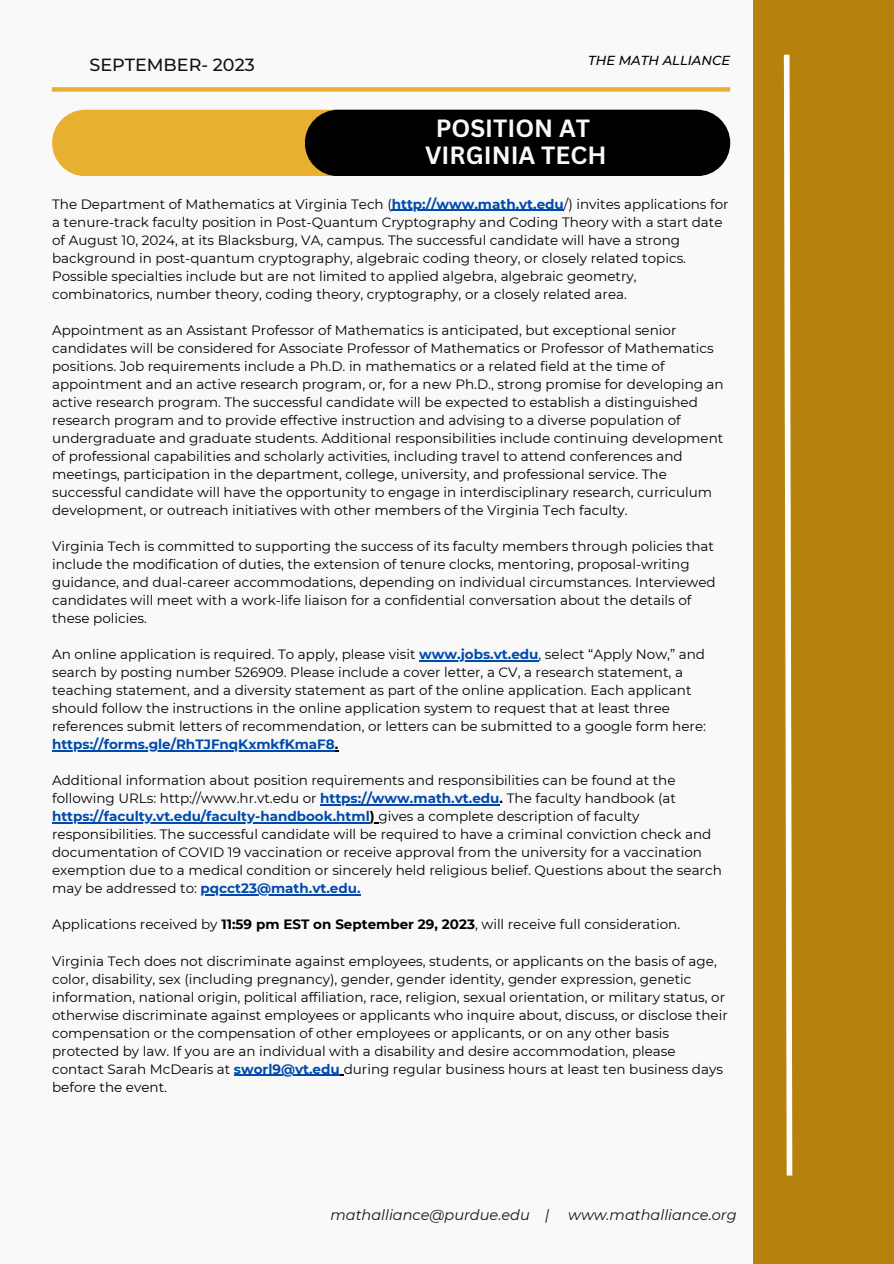
<style>
.page{position:relative;width:894px;height:1264px;background:#fff}
.page>*{position:absolute;margin:0;border:0;box-sizing:border-box;transform-origin:0 0}
.t1{font:700 24.3px "Canva Sans";color:#f9f9f9}
.t2{font:500 17.55px "Montserrat";color:#121212}
.t3{font:italic 14.55px "Montserrat";color:#171310}
.t4{font:13.5px/18px "Montserrat";color:#000}
.t5{font:italic 500 13.05px "Montserrat";color:#000}
.s1{font-weight:700;color:#004aad}
.s2{font-weight:700}
</style>
<div class="page">
<div style="left:0;top:0;width:893px;height:1263px;background:#f9f9f9"></div>
<div style="left:52px;top:87px;width:678px;height:5px;background:#e8b031"></div>
<div style="left:753px;top:1px;width:140px;height:1262px;background:#b6820b"></div>
<svg style="left:783px;top:54px;width:10px;height:1122px"></svg>
<div style="left:52px;top:110px;width:675px;height:66px;background:#e8b031;border-radius:33px"></div>
<div style="left:305px;top:110px;width:425px;height:66px;background:#000;border-radius:33px"></div>
<hr style="left:391px;top:210px;width:172px;height:1px;background:#004aad">
<hr style="left:419px;top:660px;width:119px;height:1px;background:#004aad">
<hr style="left:52px;top:750px;width:283px;height:1px;background:#004aad">
<hr style="left:320px;top:804px;width:179px;height:1px;background:#004aad">
<hr style="left:52px;top:822px;width:317px;height:1px;background:#004aad">
<hr style="left:200px;top:894px;width:160px;height:1px;background:#004aad">
<hr style="left:234px;top:1074px;width:106px;height:1px;background:#004aad">
<p class="t2" style="left:89px;top:54px;width:167px">SEPTEMBER- 2023</p>
<p class="t5" style="left:588px;top:52px;width:143px">THE MATH ALLIANCE</p>
<p class="t1" style="left:435px;top:111px;width:156px">POSITION AT</p>
<p class="t1" style="left:425px;top:138px;width:183px">VIRGINIA TECH</p>
<p class="t4" style="left:52px;top:195px;width:677px">The Department of Mathematics at Virginia Tech (<span class="s1">http://www.math.vt.edu</span>/) invites applications for a tenure-track faculty position in Post-Quantum Cryptography and Coding Theory with a start date of August 10, 2024, at its Blacksburg, VA, campus. The successful candidate will have a strong background in post-quantum cryptography, algebraic coding theory, or closely related topics.<br>Possible specialties include but are not limited to applied algebra, algebraic geometry, combinatorics, number theory, coding theory, cryptography, or a closely related area.</p>
<p class="t4" style="left:52px;top:321px;width:673px">Appointment as an Assistant Professor of Mathematics is anticipated, but exceptional senior candidates will be considered for Associate Professor of Mathematics or Professor of Mathematics positions. Job requirements include a Ph.D. in mathematics or a related field at the time of appointment and an active research program, or, for a new Ph.D., strong promise for developing an active research program. The successful candidate will be expected to establish a distinguished research program and to provide effective instruction and advising to a diverse population of undergraduate and graduate students. Additional responsibilities include continuing development of professional capabilities and scholarly activities, including travel to attend conferences and meetings, participation in the department, college, university, and professional service. The successful candidate will have the opportunity to engage in interdisciplinary research, curriculum development, or outreach initiatives with other members of the Virginia Tech faculty.</p>
<p class="t4" style="left:52px;top:537px;width:665px">Virginia Tech is committed to supporting the success of its faculty members through policies that include the modification of duties, the extension of tenure clocks, mentoring, proposal-writing guidance, and dual-career accommodations, depending on individual circumstances. Interviewed candidates will meet with a work-life liaison for a confidential conversation about the details of these policies.</p>
<p class="t4" style="left:52px;top:645px;width:655px">An online application is required. To apply, please visit <span class="s1">www.jobs.vt.edu</span>, select “Apply Now,” and search by posting number 526909. Please include a cover letter, a CV, a research statement, a teaching statement, and a diversity statement as part of the online application. Each applicant should follow the instructions in the online application system to request that at least three references submit letters of recommendation, or letters can be submitted to a google form here: <span class="s1">https://forms.gle/RhTJFnqKxmkfKmaF8</span><span class="s2">.</span></p>
<p class="t4" style="left:52px;top:771px;width:671px">Additional information about position requirements and responsibilities can be found at the following URLs: http://www.hr.vt.edu or <span class="s1">https://www.math.vt.edu</span><span class="s2">.</span> The faculty handbook (at <span class="s1">https://faculty.vt.edu/faculty-handbook.html</span><span class="s2">)</span> gives a complete description of faculty responsibilities. The successful candidate will be required to have a criminal conviction check and documentation of COVID 19 vaccination or receive approval from the university for a vaccination exemption due to a medical condition or sincerely held religious belief. Questions about the search may be addressed to: <span class="s1">pqcct23@math.vt.edu.</span></p>
<p class="t4" style="left:52px;top:915px;width:629px">Applications received by <span class="s2">11:59 pm EST on September 29, 2023</span>, will receive full consideration.</p>
<p class="t4" style="left:52px;top:951px;width:677px">Virginia Tech does not discriminate against employees, students, or applicants on the basis of age, color, disability, sex (including pregnancy), gender, gender identity, gender expression, genetic information, national origin, political affiliation, race, religion, sexual orientation, or military status, or otherwise discriminate against employees or applicants who inquire about, discuss, or disclose their compensation or the compensation of other employees or applicants, or on any other basis protected by law. If you are an individual with a disability and desire accommodation, please contact Sarah McDearis at <span class="s1">sworl9@vt.edu</span> during regular business hours at least ten business days before the event.</p>
<p class="t3" style="left:330px;top:1205px;width:220px">mathalliance@purdue.edu |</p>
<p class="t3" style="left:568px;top:1205px;width:170px">www.mathalliance.org</p>
</div>
